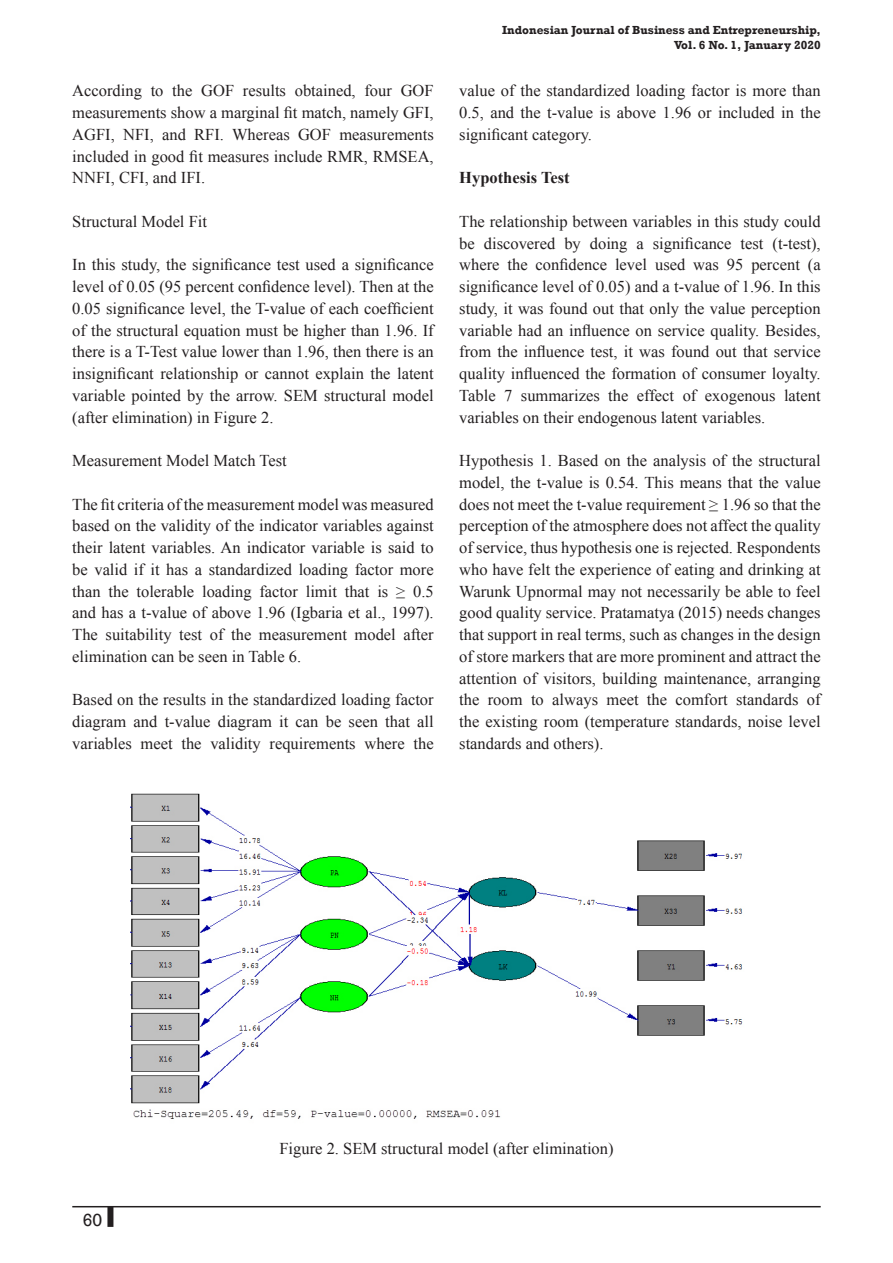
<style>
.page{position:relative;width:893px;height:1263px;background:#fff}
.page>*{position:absolute;margin:0;border:0;box-sizing:border-box;transform-origin:0 0}
.t1{font:18px "Rockwell";color:#231f20}
.t2{font:16.5px/21.8px "Times New Roman";color:#231f20;text-align:justify}
.t3{font:700 16.5px "Times New Roman";color:#231f20}
.t4{font:700 12px/15px "Rockwell";color:#231f20;text-align:right}
</style>
<div class="page">
<hr style="left:72px;top:1206px;width:749px;height:1px;background:#231f20">
<div style="left:107px;top:1207px;width:6px;height:20px;background:#231f20"></div>
<img style="left:131px;top:793px;width:612px;height:326px">
<p class="t2" style="left:72px;top:80px;width:363px">According to the GOF results obtained, four GOF measurements show a marginal fit match, namely GFI, AGFI, NFI, and RFI. Whereas GOF measurements included in good fit measures include RMR, RMSEA, NNFI, CFI, and IFI.</p>
<p class="t2" style="left:72px;top:210px;width:136px">Structural Model Fit</p>
<p class="t2" style="left:72px;top:254px;width:363px">In this study, the significance test used a significance level of 0.05 (95 percent confidence level). Then at the 0.05 significance level, the T-value of each coefficient of the structural equation must be higher than 1.96. If there is a T-Test value lower than 1.96, then there is an insignificant relationship or cannot explain the latent variable pointed by the arrow. SEM structural model (after elimination) in Figure 2.</p>
<p class="t2" style="left:72px;top:450px;width:216px">Measurement Model Match Test</p>
<p class="t2" style="left:72px;top:493px;width:363px">The fit criteria of the measurement model was measured based on the validity of the indicator variables against their latent variables. An indicator variable is said to be valid if it has a standardized loading factor more than the tolerable loading factor limit that is ≥ 0.5 and has a t-value of above 1.96 (Igbaria et al., 1997).<br>The suitability test of the measurement model after elimination can be seen in Table 6.</p>
<p class="t2" style="left:72px;top:689px;width:363px">Based on the results in the standardized loading factor diagram and t-value diagram it can be seen that all variables meet the validity requirements where the</p>
<p class="t4" style="left:502px;top:23px;width:320px">Indonesian Journal of Business and Entrepreneurship,<br>Vol. 6 No. 1, January 2020</p>
<p class="t2" style="left:459px;top:80px;width:363px">value of the standardized loading factor is more than 0.5, and the t-value is above 1.96 or included in the significant category.</p>
<p class="t3" style="left:459px;top:166px;width:112px">Hypothesis Test</p>
<p class="t2" style="left:459px;top:210px;width:363px">The relationship between variables in this study could be discovered by doing a significance test (t-test), where the confidence level used was 95 percent (a significance level of 0.05) and a t-value of 1.96. In this study, it was found out that only the value perception variable had an influence on service quality. Besides, from the influence test, it was found out that service quality influenced the formation of consumer loyalty.<br>Table 7 summarizes the effect of exogenous latent variables on their endogenous latent variables.</p>
<p class="t2" style="left:459px;top:449px;width:363px">Hypothesis 1. Based on the analysis of the structural model, the t-value is 0.54. This means that the value does not meet the t-value requirement ≥ 1.96 so that the perception of the atmosphere does not affect the quality of service, thus hypothesis one is rejected. Respondents who have felt the experience of eating and drinking at Warunk Upnormal may not necessarily be able to feel good quality service. Pratamatya (2015) needs changes that support in real terms, such as changes in the design of store markers that are more prominent and attract the attention of visitors, building maintenance, arranging the room to always meet the comfort standards of the existing room (temperature standards, noise level standards and others).</p>
<p class="t1" style="left:83px;top:1209px;width:21px">60</p>
<p class="t2" style="left:279px;top:1137px;width:336px">Figure 2. SEM structural model (after elimination)</p>
</div>
